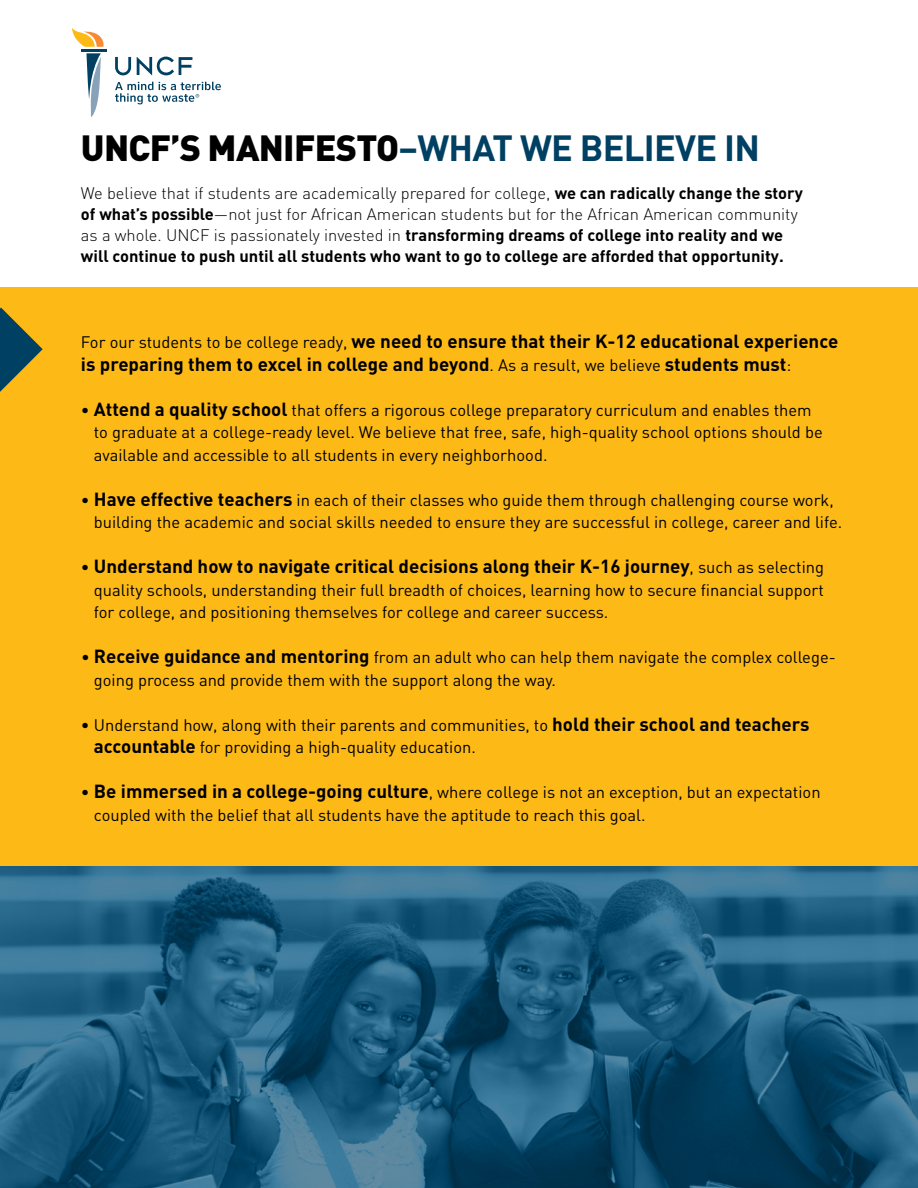
<style>
.page{position:relative;width:918px;height:1188px;background:#fff}
.page>*{position:absolute;margin:0;border:0;box-sizing:border-box;transform-origin:0 0}
.t1{font:700 36px "DIN";letter-spacing:-.02em;color:#004062}
.t2{font:700 18.75px/22.5px "DIN";color:#000}
.t3{font:16.5px/22.5px "DIN";color:#000}
.t4{font:700 16.5px/21px "DIN";color:#000}
.s1{font-weight:900;color:#000}
.s2{font-weight:300}
.s3{font-weight:400;font-size:16.5px}
.s4{font-weight:700;font-size:18.75px}
</style>
<div class="page">
<div style="left:0;top:287px;width:918px;height:662px;background:#fdb916"></div>
<svg style="left:87px;top:53px;width:14px;height:64px"></svg>
<hr style="left:81px;top:49px;width:26px;height:2px;background:#004062">
<svg style="left:115px;top:57px;width:16px;height:18px"></svg>
<svg style="left:137px;top:57px;width:55px;height:18px"></svg>
<svg style="left:72px;top:28px;width:32px;height:19px"></svg>
<svg style="left:115px;top:82px;width:106px;height:22px"></svg>
<img style="left:0;top:866px;width:918px;height:322px">
<svg style="left:0;top:308px;width:43px;height:84px"></svg>
<h1 class="t1" style="left:81px;top:124px;width:681px"><span class="s1">UNCF’S MANIFESTO</span>–WHAT WE BELIEVE IN</h1>
<p class="t4" style="left:81px;top:182px;width:723px"><span class="s2">We believe that if students are academically prepared for college,</span> we can radically change the story of what’s possible<span class="s2">—not just for African American students but for the African American community as a whole. UNCF is passionately invested in</span> transforming dreams of college into reality and we will continue to push until all students who want to go to college are afforded that opportunity.</p>
<p class="t2" style="left:81px;top:330px;width:759px"><span class="s3">For our students to be college ready,</span> we need to ensure that their K-12 educational experience is preparing them to excel in college and beyond<span class="s3">. As a result, we believe</span> students must<span class="s3">:</span></p>
<p class="t3" style="left:94px;top:398px;width:730px;text-indent:-13px">• <span class="s4">Attend a quality school</span> that offers a rigorous college preparatory curriculum and enables them to graduate at a college-ready level. We believe that free, safe, high-quality school options should be available and accessible to all students in every neighborhood.</p>
<p class="t3" style="left:94px;top:488px;width:750px;text-indent:-13px">• <span class="s4">Have effective teachers</span> in each of their classes who guide them through challenging course work, building the academic and social skills needed to ensure they are successful in college, career and life.</p>
<p class="t2" style="left:81px;top:555px;width:745px"><span class="s3">•</span> Understand how to navigate critical decisions along their K-16 journey<span class="s3">, such as selecting</span></p>
<p class="t3" style="left:94px;top:578px;width:732px">quality schools, understanding their full breadth of choices, learning how to secure financial support for college, and positioning themselves for college and career success.</p>
<p class="t3" style="left:94px;top:646px;width:743px;text-indent:-13px">• <span class="s4">Receive guidance and mentoring</span> from an adult who can help them navigate the complex college&shy;going process and provide them with the support along the way.</p>
<p class="t3" style="left:94px;top:713px;width:717px;text-indent:-13px">• Understand how, along with their parents and communities, to <span class="s4">hold their school and teachers accountable</span> for providing a high-quality education.</p>
<p class="t3" style="left:94px;top:781px;width:728px;text-indent:-13px">• <span class="s4">Be immersed in a college-going culture</span>, where college is not an exception, but an expectation coupled with the belief that all students have the aptitude to reach this goal.</p>
</div>
